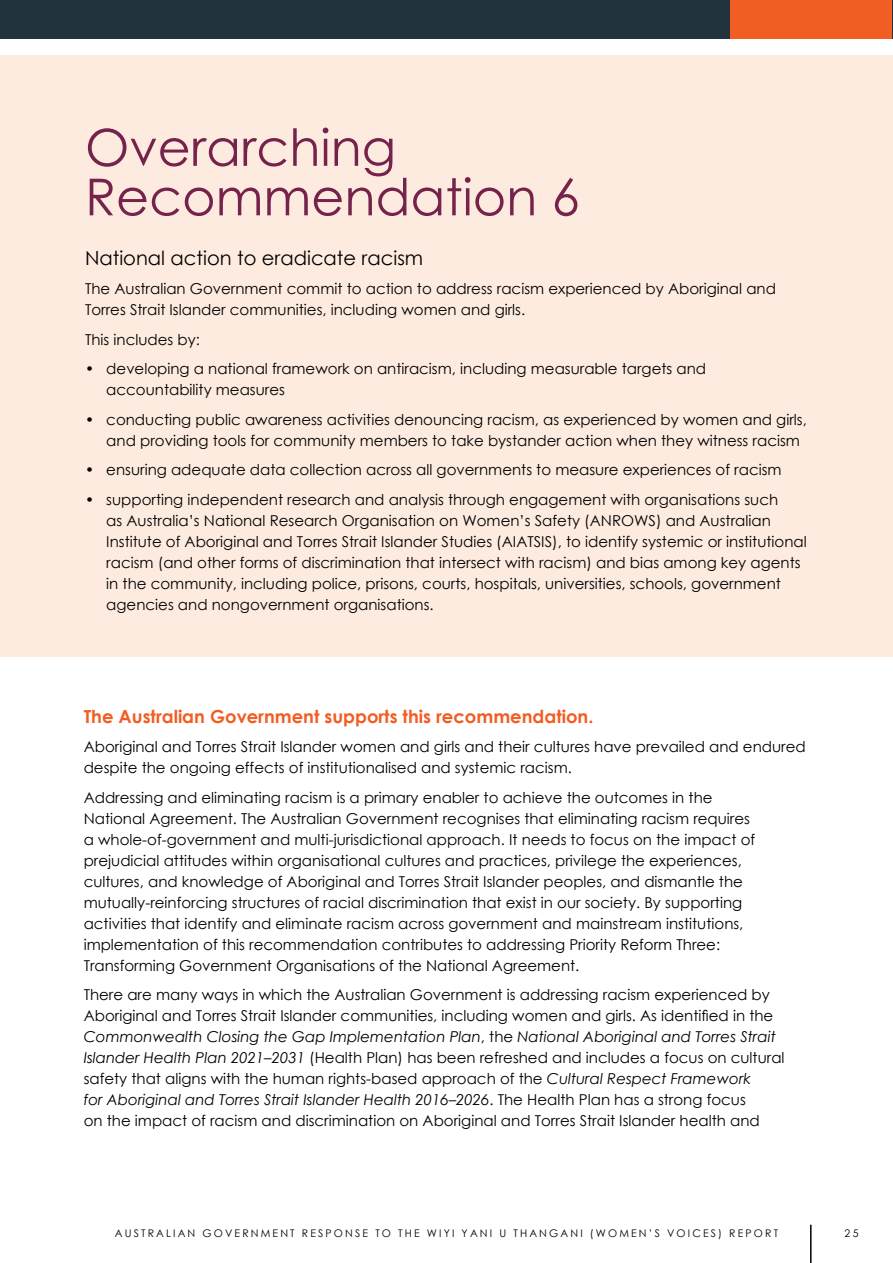
<style>
.page{position:relative;width:893px;height:1263px;background:#fff}
.page>*{position:absolute;margin:0;border:0;box-sizing:border-box;transform-origin:0 0}
.t1{font:51px/49.5px "Century Gothic";color:#75234c}
.t2{font:19.5px "Century Gothic";color:#000}
.t3{font:700 18px "Century Gothic";color:#f15d22}
.t4{font:15px/21px "Century Gothic";color:#000}
.t5{font:10.5px "Century Gothic";letter-spacing:.205em;color:#000}
.s1{font-style:italic}
</style>
<div class="page">
<div style="left:0;top:55px;width:893px;height:602px;background:#feebdf"></div>
<hr style="left:810px;top:1225px;width:2px;height:38px;background:#000">
<div style="left:0;top:0;width:893px;height:38px;background:#23333e"></div>
<hr style="left:0;top:0;width:1px;height:38px;background:#75234c">
<div style="left:730px;top:0;width:162px;height:38px;background:#f15d22"></div>
<h1 class="t1" style="left:85px;top:122px;width:496px">Overarching<br>Recommendation 6</h1>
<h2 class="t2" style="left:85px;top:244px;width:340px">National action to eradicate racism</h2>
<p class="t4" style="left:85px;top:278px;width:692px">The Australian Government commit to action to address racism experienced by Aboriginal and<br>Torres Strait Islander communities, including women and girls.</p>
<p class="t4" style="left:85px;top:329px;width:116px">This includes by:</p>
<p class="t4" style="left:106px;top:358px;width:601px;text-indent:-21px">• developing a national framework on antiracism, including measurable targets and accountability measures</p>
<p class="t4" style="left:106px;top:409px;width:702px;text-indent:-21px">• conducting public awareness activities denouncing racism, as experienced by women and girls, and providing tools for community members to take bystander action when they witness racism</p>
<p class="t4" style="left:85px;top:459px;width:698px">• ensuring adequate data collection across all governments to measure experiences of racism</p>
<p class="t4" style="left:106px;top:489px;width:702px;text-indent:-21px">• supporting independent research and analysis through engagement with organisations such<br>as Australia’s National Research Organisation on Women’s Safety (ANROWS) and Australian Institute of Aboriginal and Torres Strait Islander Studies (AIATSIS), to identify systemic or institutional racism (and other forms of discrimination that intersect with racism) and bias among key agents in the community, including police, prisons, courts, hospitals, universities, schools, government agencies and nongovernment organisations.</p>
<h3 class="t3" style="left:84px;top:703px;width:511px">The Australian Government supports this recommendation.</h3>
<p class="t4" style="left:84px;top:736px;width:724px">Aboriginal and Torres Strait Islander women and girls and their cultures have prevailed and endured despite the ongoing effects of institutionalised and systemic racism.</p>
<p class="t4" style="left:84px;top:787px;width:673px">Addressing and eliminating racism is a primary enabler to achieve the outcomes in the National Agreement. The Australian Government recognises that eliminating racism requires a whole-of-government and multi-jurisdictional approach. It needs to focus on the impact of prejudicial attitudes within organisational cultures and practices, privilege the experiences, cultures, and knowledge of Aboriginal and Torres Strait Islander peoples, and dismantle the mutually-reinforcing structures of racial discrimination that exist in our society. By supporting activities that identify and eliminate racism across government and mainstream institutions, implementation of this recommendation contributes to addressing Priority Reform Three:<br>Transforming Government Organisations of the National Agreement.</p>
<p class="t4" style="left:84px;top:984px;width:702px">There are many ways in which the Australian Government is addressing racism experienced by Aboriginal and Torres Strait Islander communities, including women and girls. As identified in the <span class="s1">Commonwealth Closing the Gap Implementation Plan</span>, the <span class="s1">National Aboriginal and Torres Strait Islander Health Plan 2021–2031</span> (Health Plan) has been refreshed and includes a focus on cultural safety that aligns with the human rights-based approach of the <span class="s1">Cultural Respect Framework<br>for Aboriginal and Torres Strait Islander Health 2016–2026</span>. The Health Plan has a strong focus<br>on the impact of racism and discrimination on Aboriginal and Torres Strait Islander health and</p>
<p class="t5" style="left:115px;top:1226px;width:665px">AUSTRALIAN GOVERNMENT RESPONSE TO THE WIYI YANI U THANGANI (WOMEN’S VOICES) REPORT</p>
<p class="t5" style="left:844px;top:1226px;width:16px">2 5</p>
</div>
